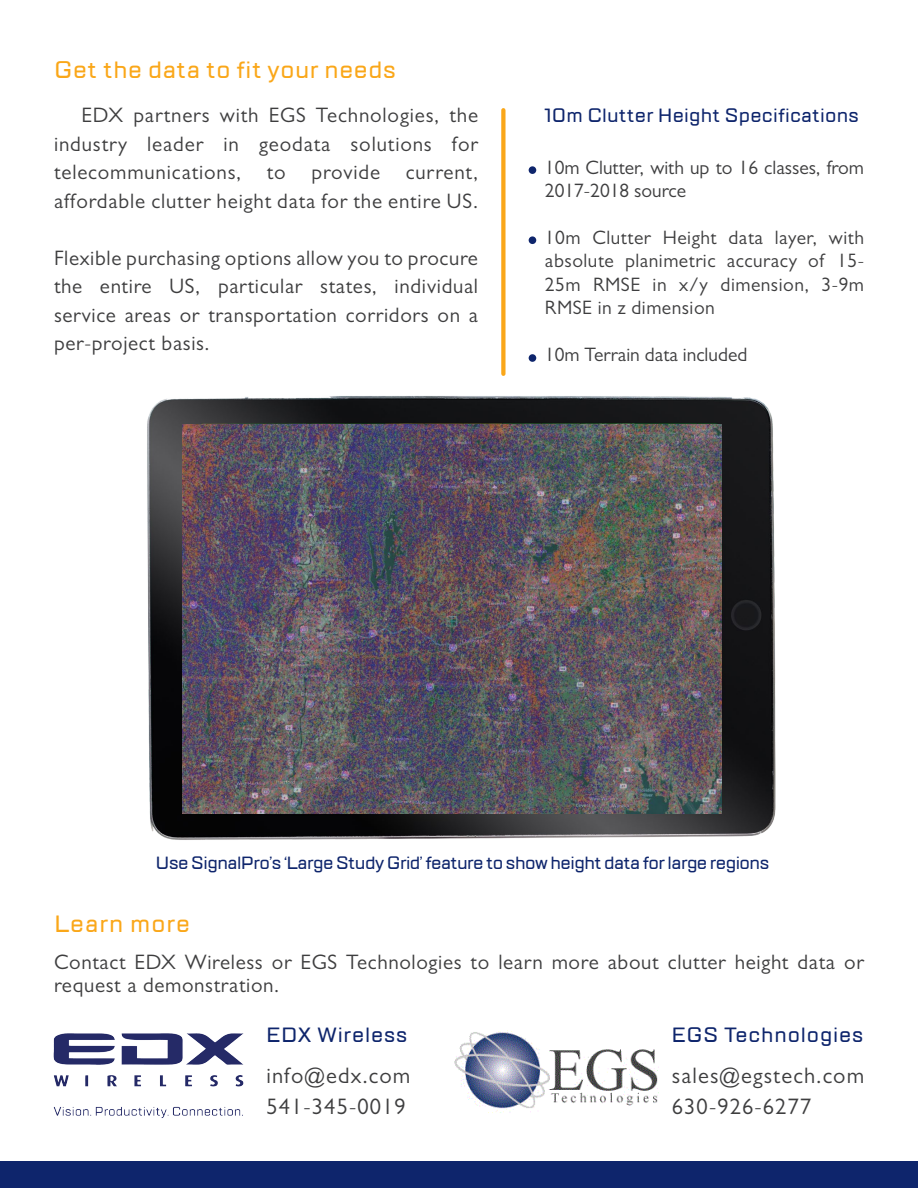
<style>
.page{position:relative;width:918px;height:1188px;background:#fff}
.page>*{position:absolute;margin:0;border:0;box-sizing:border-box;transform-origin:0 0}
.t1{font:500 24px "TT Lakes";letter-spacing:.025em;color:#faa719}
.t2{font:22.5px "Gill Sans MT Pro";letter-spacing:.05em;color:#3e3e3f}
.t3{font:21px/28.5px "Gill Sans MT Pro";letter-spacing:.03em;color:#3e3e3f;text-align:justify}
.t4{font:500 21px "TT Lakes";letter-spacing:.04em;color:#0e256c}
.t5{font:19.5px/23.4px "Gill Sans MT Pro";color:#3e3e3f}
.t6{font:500 19.5px "TT Lakes";letter-spacing:.01em;color:#0e256c}
.t7{font:500 18px "TT Lakes";letter-spacing:-.03em;color:#0e256c}
</style>
<div class="page">
<div style="left:0;top:1162px;width:918px;height:26px;background:#0e256c"></div>
<div style="left:501px;top:110px;width:5px;height:264px;background:#faa719"></div>
<div style="left:529px;top:166px;width:7px;height:8px;background:#0e256c;border-radius:50%"></div>
<div style="left:529px;top:236px;width:7px;height:8px;background:#0e256c;border-radius:50%"></div>
<div style="left:529px;top:354px;width:7px;height:8px;background:#0e256c;border-radius:50%"></div>
<img style="left:147px;top:396px;width:629px;height:444px">
<img style="left:183px;top:425px;width:538px;height:389px">
<img style="left:454px;top:1030px;width:205px;height:83px">
<img style="left:53px;top:1033px;width:191px;height:85px">
<p class="t1" style="left:54px;top:54px;width:344px">Get the data to fit your needs</p>
<p class="t3" style="left:54px;top:101px;width:426px;text-indent:27px">EDX partners with EGS Technologies, the industry leader in geodata solutions for telecommunications, to provide current, affordable clutter height data for the entire US.</p>
<p class="t3" style="left:54px;top:243px;width:426px">Flexible purchasing options allow you to procure the entire US, particular states, individual service areas or transportation corridors on a per-project basis.</p>
<p class="t6" style="left:544px;top:102px;width:316px">10m Clutter Height Specifications</p>
<p class="t5" style="left:545px;top:155px;width:321px">10m Clutter, with up to 16 classes, from<br>2017-2018 source</p>
<p class="t5" style="left:545px;top:226px;width:321px;text-align:justify">10m Clutter Height data layer, with absolute planimetric accuracy of 15- 25m RMSE in x/y dimension, 3-9m RMSE in z dimension</p>
<p class="t5" style="left:545px;top:343px;width:204px">10m Terrain data included</p>
<p class="t7" style="left:156px;top:852px;width:615px">Use SignalPro’s ‘Large Study Grid’ feature to show height data for large regions</p>
<p class="t1" style="left:54px;top:909px;width:137px">Learn more</p>
<p class="t3" style="left:54px;top:951px;width:811px;line-height:22.5px">Contact EDX Wireless or EGS Technologies to learn more about clutter height data or request a demonstration.</p>
<p class="t4" style="left:671px;top:1021px;width:194px">EGS Technologies</p>
<p class="t2" style="left:672px;top:1062px;width:194px">sales@egstech.com</p>
<p class="t2" style="left:672px;top:1094px;width:141px">630-926-6277</p>
<p class="t4" style="left:266px;top:1021px;width:143px">EDX Wireless</p>
<p class="t2" style="left:266px;top:1062px;width:145px">info@edx.com</p>
<p class="t2" style="left:266px;top:1094px;width:141px">541-345-0019</p>
</div>
